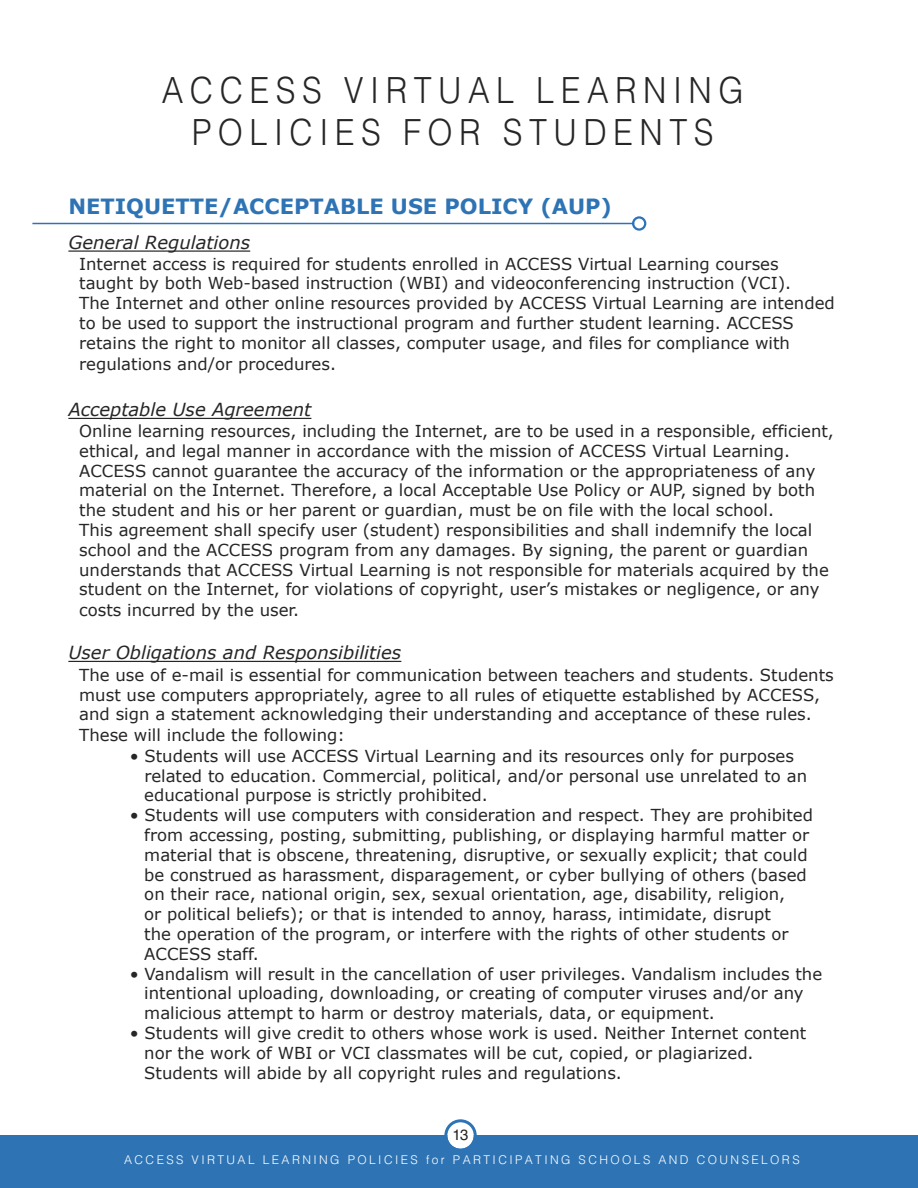
<style>
.page{position:relative;width:918px;height:1188px;background:#fff}
.page>*{position:absolute;margin:0;border:0;box-sizing:border-box;transform-origin:0 0}
.t1{font:300 36px/42px "Helvetica";letter-spacing:.2em;color:#272526;text-align:center;scale:.9 1}
.t2{font:700 21px "Verdana";color:#2e74b5}
.t3{font:italic 18px "Verdana";color:#272526}
.t4{font:16.5px/19.8px "Verdana";color:#272526}
.t5{font:15px "Helvetica";color:#272526}
.t6{font:300 12px "Helvetica";letter-spacing:.2em;color:#fff}
</style>
<div class="page">
<hr style="left:68px;top:250px;width:182px;height:2px;background:#272526">
<hr style="left:68px;top:418px;width:243px;height:1px;background:#272526">
<hr style="left:68px;top:661px;width:333px;height:1px;background:#272526">
<div style="left:0;top:1135px;width:918px;height:53px;background:#2e74b5"></div>
<svg style="left:444px;top:1119px;width:33px;height:30px"></svg>
<hr style="left:32px;top:223px;width:606px;height:1px;background:#2e74b5">
<svg style="left:632px;top:216px;width:14px;height:15px"></svg>
<h1 class="t1" style="left:162px;top:67px;width:648px">ACCESS VIRTUAL LEARNING<br>POLICIES FOR STUDENTS</h1>
<p class="t2" style="left:68px;top:193px;width:545px">NETIQUETTE/ACCEPTABLE USE POLICY (AUP)</p>
<p class="t3" style="left:68px;top:231px;width:183px">General Regulations</p>
<p class="t4" style="left:79px;top:253px;width:757px">Internet access is required for students enrolled in ACCESS Virtual Learning courses taught by both Web-based instruction (WBI) and videoconferencing instruction (VCI).<br>The Internet and other online resources provided by ACCESS Virtual Learning are intended to be used to support the instructional program and further student learning. ACCESS retains the right to monitor all classes, computer usage, and files for compliance with regulations and/or procedures.</p>
<p class="t3" style="left:68px;top:398px;width:245px">Acceptable Use Agreement</p>
<p class="t4" style="left:79px;top:420px;width:756px">Online learning resources, including the Internet, are to be used in a responsible, efficient, ethical, and legal manner in accordance with the mission of ACCESS Virtual Learning.<br>ACCESS cannot guarantee the accuracy of the information or the appropriateness of any material on the Internet. Therefore, a local Acceptable Use Policy or AUP, signed by both the student and his or her parent or guardian, must be on file with the local school.<br>This agreement shall specify user (student) responsibilities and shall indemnify the local school and the ACCESS program from any damages. By signing, the parent or guardian understands that ACCESS Virtual Learning is not responsible for materials acquired by the student on the Internet, for violations of copyright, user’s mistakes or negligence, or any costs incurred by the user.</p>
<p class="t3" style="left:68px;top:641px;width:334px">User Obligations and Responsibilities</p>
<p class="t4" style="left:79px;top:664px;width:756px;line-height:20.2px">The use of e-mail is essential for communication between teachers and students. Students must use computers appropriately, agree to all rules of etiquette established by ACCESS, and sign a statement acknowledging their understanding and acceptance of these rules.<br>These will include the following:</p>
<p class="t4" style="left:144px;top:745px;width:664px;text-indent:-15px">• Students will use ACCESS Virtual Learning and its resources only for purposes related to education. Commercial, political, and/or personal use unrelated to an educational purpose is strictly prohibited.</p>
<p class="t4" style="left:144px;top:805px;width:670px;text-indent:-15px">• Students will use computers with consideration and respect. They are prohibited from accessing, posting, submitting, publishing, or displaying harmful matter or material that is obscene, threatening, disruptive, or sexually explicit; that could be construed as harassment, disparagement, or cyber bullying of others (based on their race, national origin, sex, sexual orientation, age, disability, religion,<br>or political beliefs); or that is intended to annoy, harass, intimidate, disrupt<br>the operation of the program, or interfere with the rights of other students or ACCESS staff.</p>
<p class="t4" style="left:144px;top:963px;width:679px;text-indent:-15px">• Vandalism will result in the cancellation of user privileges. Vandalism includes the intentional uploading, downloading, or creating of computer viruses and/or any malicious attempt to harm or destroy materials, data, or equipment.</p>
<p class="t4" style="left:144px;top:1022px;width:664px;text-indent:-15px">• Students will give credit to others whose work is used. Neither Internet content nor the work of WBI or VCI classmates will be cut, copied, or plagiarized.<br>Students will abide by all copyright rules and regulations.</p>
<p class="t5" style="left:453px;top:1126px;width:17px">13</p>
<p class="t6" style="left:124px;top:1150px;width:677px">ACCESS VIRTUAL LEARNING POLICIES for PARTICIPATING SCHOOLS AND COUNSELORS</p>
</div>
